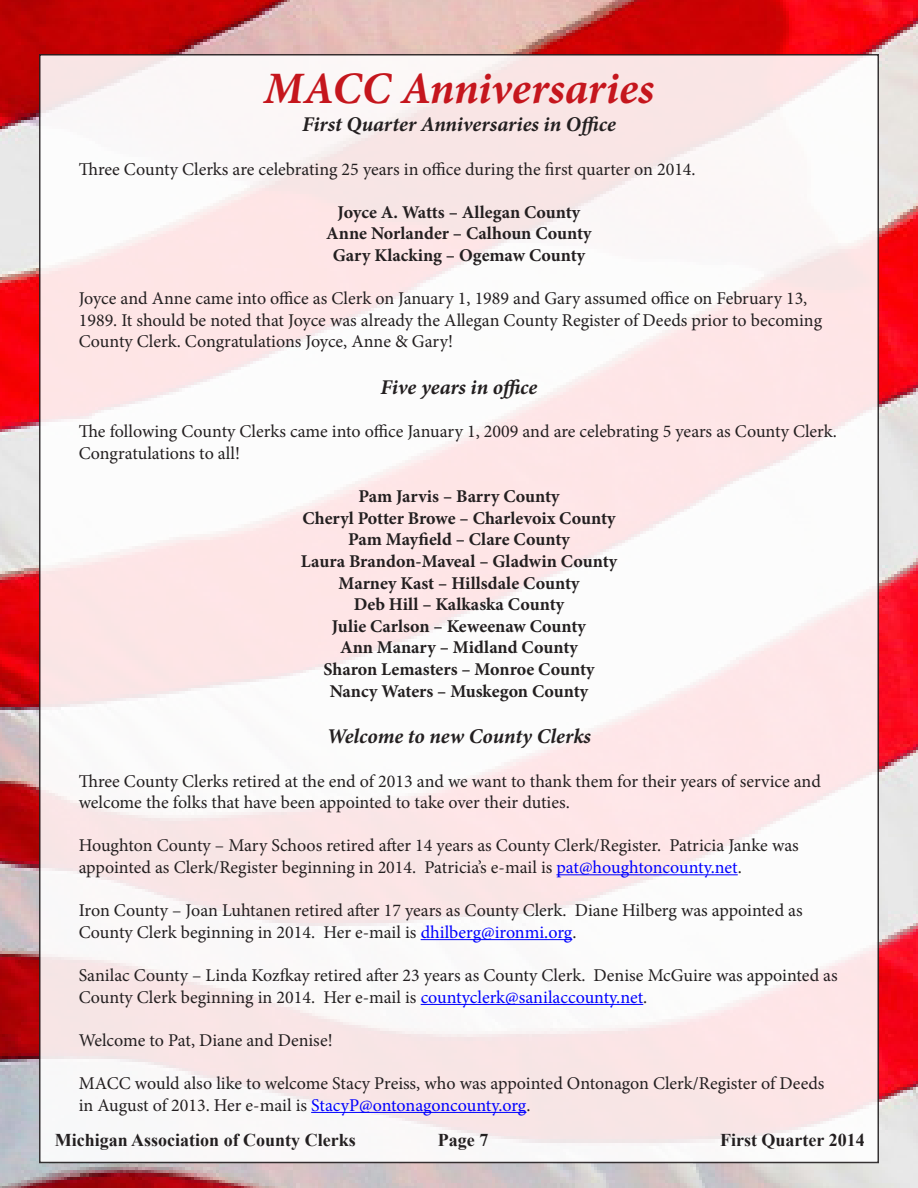
<style>
.page{position:relative;width:918px;height:1188px;background:#fff}
.page>*{position:absolute;margin:0;border:0;box-sizing:border-box;transform-origin:0 0}
.t1{font:italic 700 45px "Minion Pro";color:#c5161d}
.t2{font:italic 700 21px "Minion Pro";letter-spacing:-.005em;color:#231f20}
.t3{font:18px/21.6px "Minion Pro";color:#231f20}
.t4{font:700 18px "Minion Pro";color:#231f20}
.t5{font:700 18px "Times New Roman";color:#231f20}
.s1{color:#00f}
</style>
<div class="page">
<img style="left:0;top:0;width:918px;height:1188px">
<div style="left:40px;top:55px;width:838px;height:1107px;background:linear-gradient(to right,#faf0f0,#fcf0f0)"></div>
<hr style="left:556px;top:874px;width:182px;height:1px;background:#00f">
<hr style="left:421px;top:939px;width:151px;height:1px;background:#00f">
<hr style="left:421px;top:1004px;width:222px;height:1px;background:#00f">
<hr style="left:311px;top:1112px;width:215px;height:1px;background:#00f">
<p class="t1" style="left:264px;top:57px;width:392px">MACC Anniversaries</p>
<p class="t2" style="left:302px;top:110px;width:315px">First Quarter Anniversaries in Office</p>
<p class="t3" style="left:79px;top:158px;width:618px">Three County Clerks are celebrating 25 years in office during the first quarter on 2014.</p>
<p class="t4" style="left:338px;top:199px;width:244px">Joyce A. Watts – Allegan County</p>
<p class="t4" style="left:326px;top:221px;width:267px">Anne Norlander – Calhoun County</p>
<p class="t4" style="left:333px;top:243px;width:254px">Gary Klacking – Ogemaw County</p>
<p class="t3" style="left:79px;top:288px;width:745px">Joyce and Anne came into office as Clerk on January 1, 1989 and Gary assumed office on February 13,<br>1989. It should be noted that Joyce was already the Allegan County Register of Deeds prior to becoming<br>County Clerk. Congratulations Joyce, Anne &amp; Gary!</p>
<p class="t2" style="left:381px;top:373px;width:158px">Five years in office</p>
<p class="t3" style="left:79px;top:421px;width:760px">The following County Clerks came into office January 1, 2009 and are celebrating 5 years as County Clerk.<br>Congratulations to all!</p>
<p class="t4" style="left:358px;top:484px;width:203px">Pam Jarvis – Barry County</p>
<p class="t4" style="left:302px;top:505px;width:315px">Cheryl Potter Browe – Charlevoix County</p>
<p class="t4" style="left:348px;top:527px;width:223px">Pam Mayfield – Clare County</p>
<p class="t4" style="left:301px;top:549px;width:318px">Laura Brandon-Maveal – Gladwin County</p>
<p class="t4" style="left:339px;top:570px;width:242px">Marney Kast – Hillsdale County</p>
<p class="t4" style="left:354px;top:592px;width:212px">Deb Hill – Kalkaska County</p>
<p class="t4" style="left:332px;top:613px;width:256px">Julie Carlson – Keweenaw County</p>
<p class="t4" style="left:340px;top:635px;width:239px">Ann Manary – Midland County</p>
<p class="t4" style="left:323px;top:657px;width:273px">Sharon Lemasters – Monroe County</p>
<p class="t4" style="left:330px;top:678px;width:260px">Nancy Waters – Muskegon County</p>
<p class="t2" style="left:327px;top:722px;width:266px">Welcome to new County Clerks</p>
<p class="t3" style="left:79px;top:770px;width:744px">Three County Clerks retired at the end of 2013 and we want to thank them for their years of service and welcome the folks that have been appointed to take over their duties.</p>
<p class="t3" style="left:79px;top:835px;width:722px">Houghton County – Mary Schoos retired after 14 years as County Clerk/Register. Patricia Janke was appointed as Clerk/Register beginning in 2014. Patricia’s e-mail is <span class="s1">pat@houghtoncounty.net</span>.</p>
<p class="t3" style="left:79px;top:900px;width:726px">Iron County – Joan Luhtanen retired after 17 years as County Clerk. Diane Hilberg was appointed as<br>County Clerk beginning in 2014. Her e-mail is <span class="s1">dhilberg@ironmi.org</span>.</p>
<p class="t3" style="left:79px;top:965px;width:760px">Sanilac County – Linda Kozfkay retired after 23 years as County Clerk. Denise McGuire was appointed as<br>County Clerk beginning in 2014. Her e-mail is <span class="s1">countyclerk@sanilaccounty.net</span>.</p>
<p class="t3" style="left:79px;top:1029px;width:255px">Welcome to Pat, Diane and Denise!</p>
<p class="t3" style="left:79px;top:1073px;width:747px">MACC would also like to welcome Stacy Preiss, who was appointed Ontonagon Clerk/Register of Deeds in August of 2013. Her e-mail is <span class="s1">StacyP@ontonagoncounty.org</span>.</p>
<p class="t5" style="left:55px;top:1128px;width:303px">Michigan Association of County Clerks</p>
<p class="t5" style="left:438px;top:1128px;width:52px">Page 7</p>
<p class="t5" style="left:720px;top:1128px;width:146px">First Quarter 2014</p>
</div>
